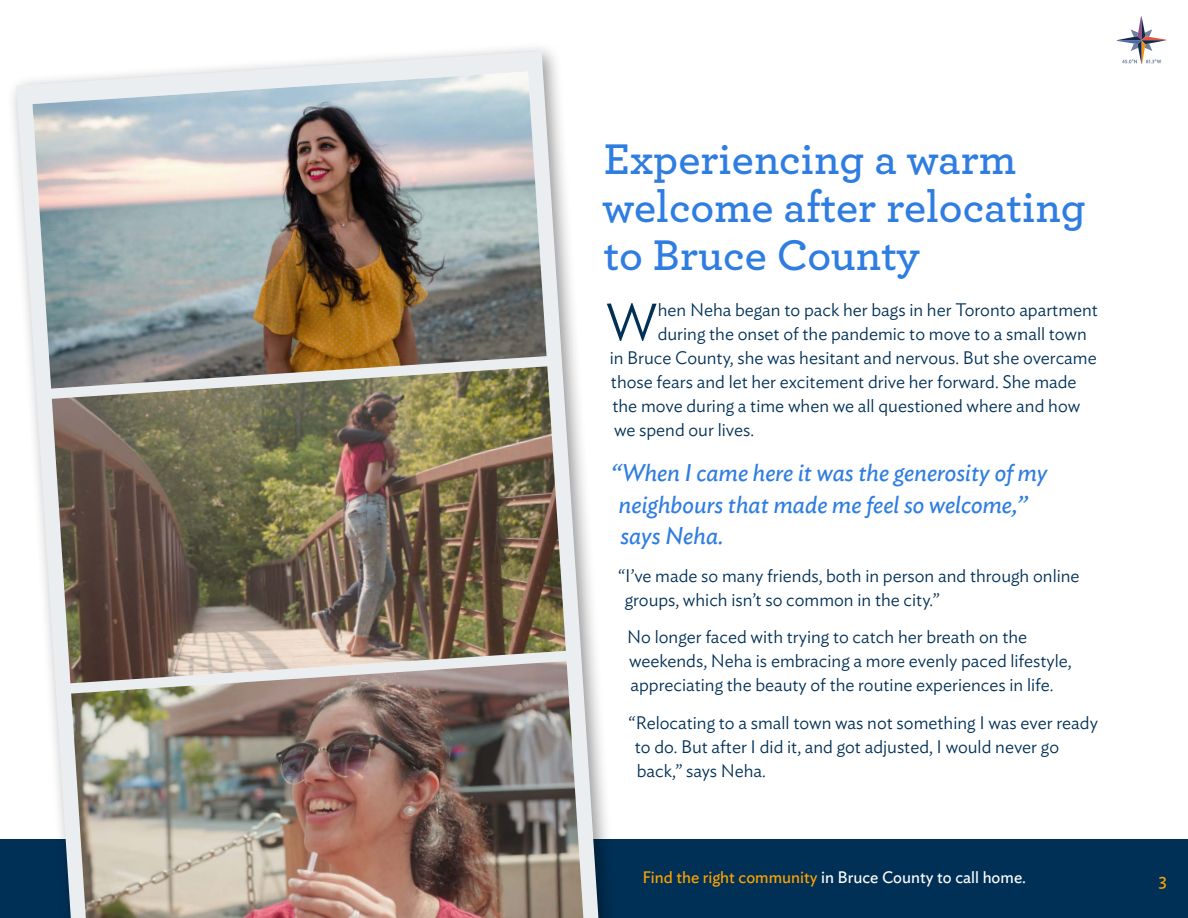
<style>
.page{position:relative;width:1188px;height:918px;background:#fff}
.page>*{position:absolute;margin:0;border:0;box-sizing:border-box;transform-origin:0 0}
.body_-_dropcap{font:300 51.75px "Ideal Sans";color:#003056}
.t1{font:600 45px/48px "Archer";color:#2f7de1}
.Callout{font:italic 24px/31.5px "Ideal Sans";color:#2f7de1}
.body{font:300 18px/24px "Ideal Sans";color:#003056}
.body_-_dropcap-2{font:300 18px "Ideal Sans";color:#003056}
.t2{font:18px "Ideal Sans";color:#ffa400}
.CTA{font:16.5px "Ideal Sans";color:#fff}
.s1{color:#ffa400}
</style>
<div class="page">
<div style="left:0;top:839px;width:1188px;height:79px;background:#003056"></div>
<svg style="left:1117px;top:16px;width:49px;height:48px"></svg>
<div style="left:6px;top:41px;width:615px;height:877px;background:#000;opacity:.41"></div>
<svg style="left:16px;top:51px;width:582px;height:867px"></svg>
<img style="left:32px;top:72px;width:515px;height:317px">
<img style="left:52px;top:366px;width:514px;height:317px">
<img style="left:71px;top:661px;width:512px;height:257px">
<h2 class="t1" style="left:602px;top:133px;width:485px">Experiencing a warm welcome after relocating to Bruce County</h2>
<p class="body_-_dropcap" style="left:606px;top:282px;width:53px">W</p>
<p class="body_-_dropcap-2" style="left:658px;top:296px;width:442px">hen Neha began to pack her bags in her Toronto apartment</p>
<p class="body_-_dropcap-2" style="left:658px;top:320px;width:431px">during the onset of the pandemic to move to a small town</p>
<p class="body_-_dropcap-2" style="left:610px;top:344px;width:489px">in Bruce County, she was hesitant and nervous. But she overcame</p>
<p class="body_-_dropcap-2" style="left:611px;top:368px;width:467px">those fears and let her excitement drive her forward. She made</p>
<p class="body_-_dropcap-2" style="left:612px;top:392px;width:469px">the move during a time when we all questioned where and how</p>
<p class="body_-_dropcap-2" style="left:614px;top:416px;width:142px">we spend our lives.</p>
<p class="Callout" style="left:619px;top:455px;width:431px;text-indent:-7px">“When I came here it was the generosity of my neighbours that made me feel so welcome,” says Neha.</p>
<p class="body" style="left:625px;top:562px;width:456px;text-indent:-6px">“I’ve made so many friends, both in person and through online groups, which isn’t so common in the city.”</p>
<p class="body" style="left:627px;top:623px;width:446px">No longer faced with trying to catch her breath on the weekends, Neha is embracing a more evenly paced lifestyle, appreciating the beauty of the routine experiences in life.</p>
<p class="body" style="left:635px;top:709px;width:465px;text-indent:-6px">“Relocating to a small town was not something I was ever ready to do. But after I did it, and got adjusted, I would never go back,” says Neha.</p>
<p class="CTA" style="left:642px;top:864px;width:385px"><span class="s1">Find the right community</span> in Bruce County to call home.</p>
<p class="t2" style="left:1158px;top:866px;width:10px">3</p>
</div>
